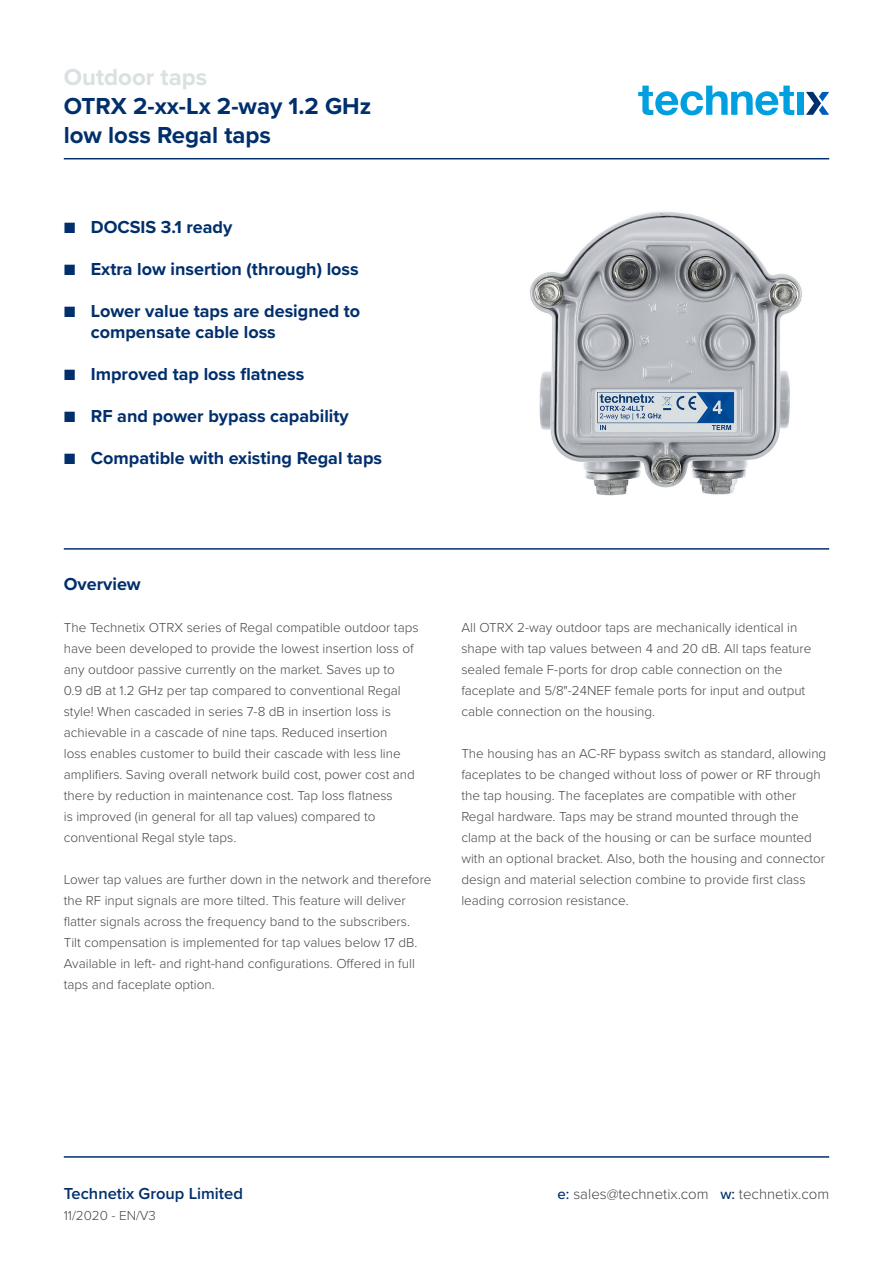
<style>
.page{position:relative;width:893px;height:1263px;background:#fff}
.page>*{position:absolute;margin:0;border:0;box-sizing:border-box;transform-origin:0 0}
.t1{font:700 24px/28.8px "Proxima Nova";color:#002f6c}
.t2{font:700 24px "Proxima Nova";color:#d9e1e2}
.t3{font:700 18px/21px "Proxima Nova";color:#002f6c}
.t4{font:600 16.5px "Proxima Nova";color:#002f6c}
.t5{font:300 15px "Proxima Nova";color:#464646}
.overview_text{font:300 13.5px/21px "Proxima Nova";color:#464646}
.s1{font-weight:500;color:#002f6c}
</style>
<div class="page">
<hr style="left:64px;top:1156px;width:765px;height:2px;background:#002f6c">
<svg style="left:638px;top:86px;width:156px;height:29px"></svg>
<div style="left:798px;top:92px;width:6px;height:23px;background:#009fdf"></div>
<svg style="left:806px;top:92px;width:23px;height:23px"></svg>
<hr style="left:64px;top:158px;width:765px;height:1px;background:#002f6c">
<hr style="left:64px;top:548px;width:765px;height:2px;background:#002f6c">
<img style="left:530px;top:212px;width:272px;height:284px">
<h1 class="t2" style="left:64px;top:59px;width:145px">Outdoor taps</h1>
<h1 class="t1" style="left:64px;top:91px;width:309px">OTRX 2-xx-Lx 2-way 1.2 GHz low loss Regal taps</h1>
<p class="t3" style="left:64px;top:216px;width:170px">■ DOCSIS 3.1 ready</p>
<p class="t3" style="left:64px;top:258px;width:296px">■ Extra low insertion (through) loss</p>
<p class="t3" style="left:91px;top:300px;width:271px;text-indent:-27px">■ Lower value taps are designed to compensate cable loss</p>
<p class="t3" style="left:64px;top:363px;width:242px">■ Improved tap loss flatness</p>
<p class="t3" style="left:64px;top:405px;width:287px">■ RF and power bypass capability</p>
<p class="t3" style="left:64px;top:447px;width:320px">■ Compatible with existing Regal taps</p>
<p class="t3" style="left:64px;top:573px;width:79px">Overview</p>
<p class="overview_text" style="left:64px;top:616px;width:356px">The Technetix OTRX series of Regal compatible outdoor taps have been developed to provide the lowest insertion loss of any outdoor passive currently on the market. Saves up to<br>0.9 dB at 1.2 GHz per tap compared to conventional Regal style! When cascaded in series 7-8 dB in insertion loss is achievable in a cascade of nine taps. Reduced insertion<br>loss enables customer to build their cascade with less line amplifiers. Saving overall network build cost, power cost and there by reduction in maintenance cost. Tap loss flatness<br>is improved (in general for all tap values) compared to conventional Regal style taps.</p>
<p class="overview_text" style="left:64px;top:868px;width:369px">Lower tap values are further down in the network and therefore the RF input signals are more tilted. This feature will deliver flatter signals across the frequency band to the subscribers.<br>Tilt compensation is implemented for tap values below 17 dB.<br>Available in left- and right-hand configurations. Offered in full taps and faceplate option.</p>
<p class="overview_text" style="left:461px;top:616px;width:352px">All OTRX 2-way outdoor taps are mechanically identical in shape with tap values between 4 and 20 dB. All taps feature sealed female F-ports for drop cable connection on the faceplate and 5/8"-24NEF female ports for input and output cable connection on the housing.</p>
<p class="overview_text" style="left:461px;top:742px;width:366px">The housing has an AC-RF bypass switch as standard, allowing faceplates to be changed without loss of power or RF through the tap housing. The faceplates are compatible with other Regal hardware. Taps may be strand mounted through the clamp at the back of the housing or can be surface mounted with an optional bracket. Also, both the housing and connector design and material selection combine to provide first class leading corrosion resistance.</p>
<p class="t4" style="left:64px;top:1181px;width:181px">Technetix Group Limited</p>
<p class="t5" style="left:558px;top:1183px;width:273px"><span class="s1">e:</span> sales@technetix.com <span class="s1">w:</span> technetix.com</p>
<p class="overview_text" style="left:64px;top:1204px;width:94px">11/2020 - EN/V3</p>
</div>
